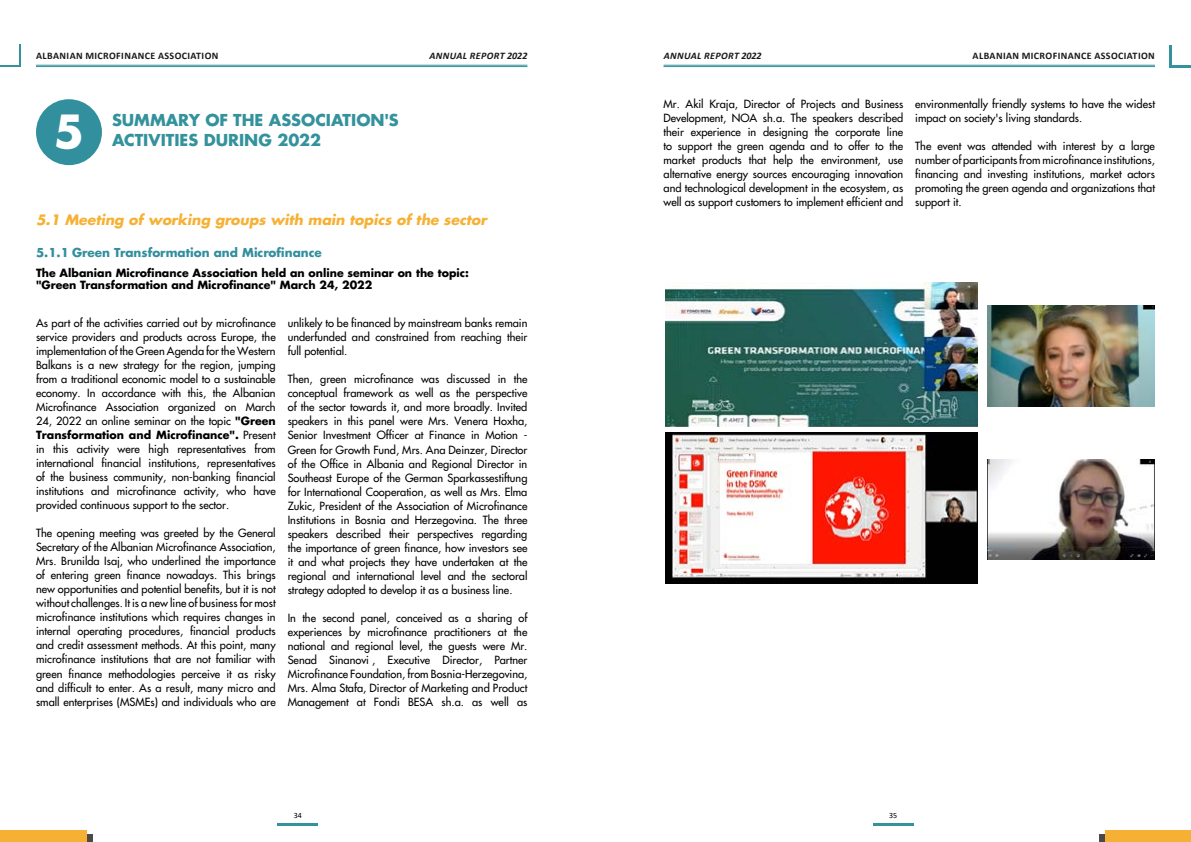
<style>
.page{position:relative;width:1191px;height:842px;background:#fff}
.page>*{position:absolute;margin:0;border:0;box-sizing:border-box;transform-origin:0 0}
.t1{font:700 44.4px "Futura LT Pro";color:#fff}
.t2{font:700 16px "Futura LT Pro";color:#34929c}
.t3{font:italic 700 14px "Futura LT";color:#f6b134}
.t4{font:700 12px "Futura LT";color:#328f9e}
.t5{font:11px/14px "Futura LT";color:#000;text-align:justify}
.t6{font:700 11px/11.9px "Futura LT";color:#000}
.t7{font:700 10px "Calibri";letter-spacing:.04em;color:#191919}
.t8{font:italic 700 10px "Calibri";letter-spacing:.04em;color:#191919}
.t9{font:8px "Calibri";color:#000}
.s1{font-weight:700}
</style>
<div class="page">
<div style="left:0;top:835px;width:93px;height:7px;background:#4a4a49"></div>
<div style="left:1099px;top:835px;width:92px;height:7px;background:#4a4a49"></div>
<svg style="left:0;top:44px;width:21px;height:23px"></svg>
<div style="left:1169px;top:45px;width:22px;height:23px;background:linear-gradient(to right,#34929c,#34929c)"></div>
<hr style="left:663px;top:65px;width:492px;height:1px;background:#34929c">
<hr style="left:663px;top:66px;width:492px;height:1px;background:#34929c">
<hr style="left:36px;top:65px;width:491px;height:1px;background:#34929c">
<hr style="left:36px;top:66px;width:491px;height:1px;background:#34929c">
<div style="left:0;top:0;width:18px;height:64px;background:#fff"></div>
<div style="left:1172px;top:0;width:19px;height:64px;background:#fff"></div>
<hr style="left:277px;top:823px;width:41px;height:2px;background:#34929c">
<hr style="left:873px;top:823px;width:40px;height:2px;background:#34929c">
<div style="left:0;top:831px;width:87px;height:11px;background:#f6b134"></div>
<div style="left:1104px;top:831px;width:87px;height:11px;background:#f6b134"></div>
<div style="left:36px;top:99px;width:66px;height:66px;background:#328f9e;border-radius:50%"></div>
<img style="left:988px;top:459px;width:167px;height:101px">
<img style="left:665px;top:282px;width:312px;height:144px">
<img style="left:665px;top:432px;width:312px;height:151px">
<img style="left:988px;top:305px;width:167px;height:101px">
<p class="t7" style="left:36px;top:48px;width:184px">ALBANIAN MICROFINANCE ASSOCIATION</p>
<p class="t8" style="left:429px;top:48px;width:99px">ANNUAL REPORT 2022</p>
<p class="t8" style="left:664px;top:48px;width:99px">ANNUAL REPORT 2022</p>
<p class="t7" style="left:972px;top:48px;width:184px">ALBANIAN MICROFINANCE ASSOCIATION</p>
<h1 class="t1" style="left:54px;top:97px;width:32px">5</h1>
<h2 class="t2" style="left:112px;top:108px;width:288px">SUMMARY OF THE ASSOCIATION'S</h2>
<h2 class="t2" style="left:112px;top:128px;width:211px">ACTIVITIES DURING 2022</h2>
<p class="t3" style="left:36px;top:210px;width:452px">5.1 Meeting of working groups with main topics of the sector</p>
<p class="t4" style="left:36px;top:245px;width:287px">5.1.1 Green Transformation and Microfinance</p>
<p class="t6" style="left:36px;top:267px;width:434px">The Albanian Microfinance Association held an online seminar on the topic: "Green Transformation and Microfinance" March 24, 2022</p>
<p class="t5" style="left:36px;top:316px;width:241px">As part of the activities carried out by microfinance service providers and products across Europe, the implementation of the Green Agenda for the Western Balkans is a new strategy for the region, jumping from a traditional economic model to a sustainable economy. In accordance with this, the Albanian Microfinance Association organized on March 24, 2022 an online seminar on the topic <span class="s1">"Green Transformation and Microfinance".</span> Present in this activity were high representatives from international financial institutions, representatives of the business community, non-banking financial institutions and microfinance activity, who have provided continuous support to the sector.</p>
<p class="t5" style="left:36px;top:526px;width:241px">The opening meeting was greeted by the General Secretary of the Albanian Microfinance Association, Mrs. Brunilda Isaj, who underlined the importance of entering green finance nowadays. This brings new opportunities and potential benefits, but it is not without challenges. It is a new line of business for most microfinance institutions which requires changes in internal operating procedures, financial products and credit assessment methods. At this point, many microfinance institutions that are not familiar with green finance methodologies perceive it as risky and difficult to enter. As a result, many micro and small enterprises (MSMEs) and individuals who are</p>
<p class="t5" style="left:288px;top:316px;width:241px">unlikely to be financed by mainstream banks remain underfunded and constrained from reaching their full potential.</p>
<p class="t5" style="left:288px;top:372px;width:241px">Then, green microfinance was discussed in the conceptual framework as well as the perspective of the sector towards it, and more broadly. Invited speakers in this panel were Mrs. Venera Hoxha, Senior Investment Officer at Finance in Motion - Green for Growth Fund, Mrs. Ana Deinzer, Director of the Office in Albania and Regional Director in Southeast Europe of the German Sparkassestiftung for International Cooperation, as well as Mrs. Elma Zukic, President of the Association of Microfinance Institutions in Bosnia and Herzegovina. The three speakers described their perspectives regarding the importance of green finance, how investors see it and what projects they have undertaken at the regional and international level and the sectoral strategy adopted to develop it as a business line.</p>
<p class="t5" style="left:288px;top:610px;width:241px">In the second panel, conceived as a sharing of experiences by microfinance practitioners at the national and regional level, the guests were Mr.<br>Senad Sinanović, Executive Director, Partner Microfinance Foundation, from Bosnia-Herzegovina, Mrs. Alma Stafa, Director of Marketing and Product Management at Fondi BESA sh.a. as well as</p>
<p class="t5" style="left:663px;top:97px;width:241px">Mr. Akil Kraja, Director of Projects and Business Development, NOA sh.a. The speakers described their experience in designing the corporate line to support the green agenda and to offer to the market products that help the environment, use alternative energy sources encouraging innovation and technological development in the ecosystem, as well as support customers to implement efficient and</p>
<p class="t5" style="left:915px;top:97px;width:241px">environmentally friendly systems to have the widest impact on society's living standards.</p>
<p class="t5" style="left:915px;top:139px;width:241px">The event was attended with interest by a large number of participants from microfinance institutions, financing and investing institutions, market actors promoting the green agenda and organizations that support it.</p>
<p class="t9" style="left:294px;top:810px;width:10px">34</p>
<p class="t9" style="left:889px;top:810px;width:10px">35</p>
</div>
